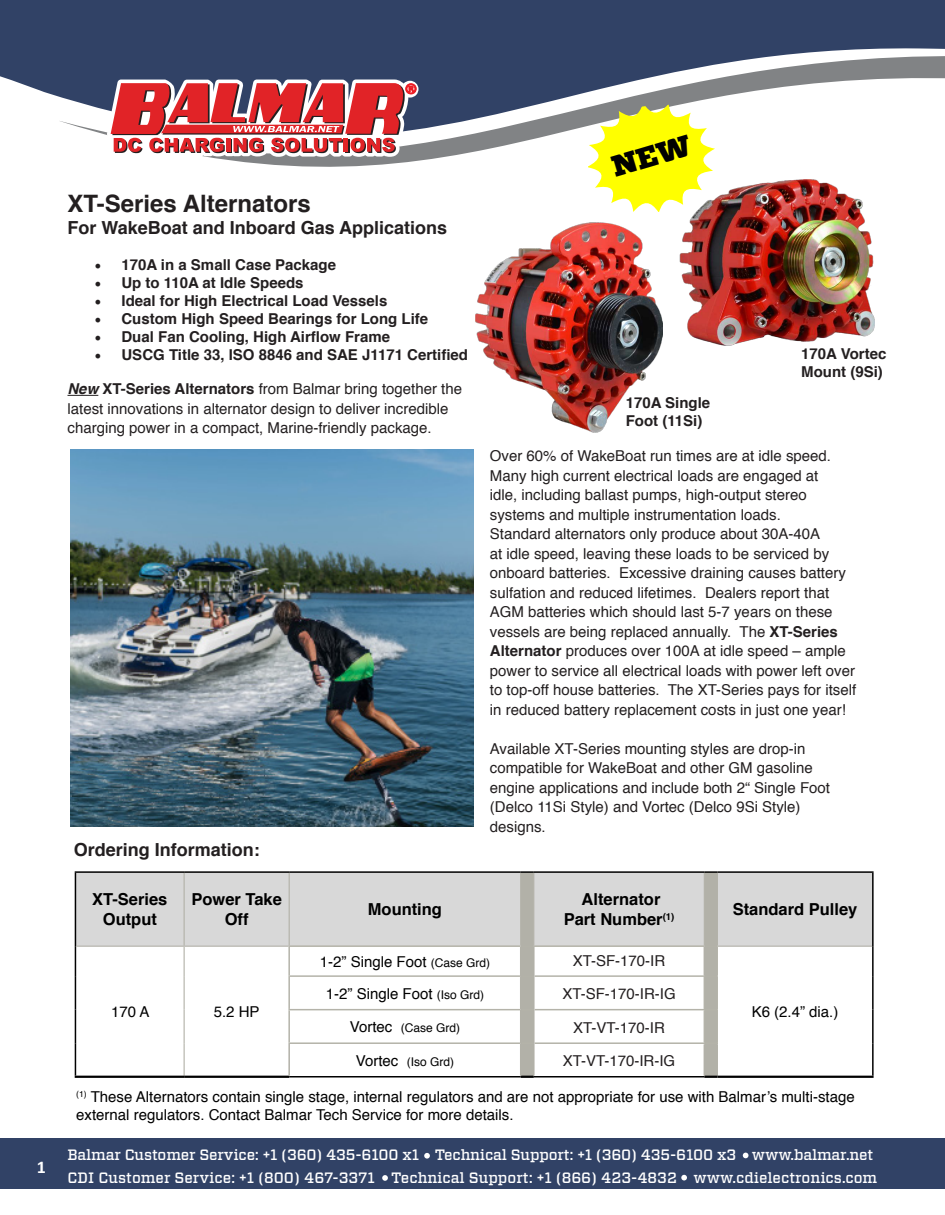
<style>
.page{position:relative;width:945px;height:1215px;background:#fff}
.page>*{position:absolute;margin:0;border:0;box-sizing:border-box;transform-origin:0 0}
.t1{font:700 24px "Helvetica";color:#231f20}
.t2{font:700 18px "Helvetica";color:#231f20}
.t3{font:700 18px "Calibri";color:#fff}
.t4{font:700 16.5px/19.8px "Helvetica";color:#000;text-align:center}
.t5{font:15px/19.5px "Helvetica";color:#231f20}
.t6{font:15px/18px "Helvetica";color:#000}
.t7{font:700 15px/18px "Helvetica";color:#231f20}
.t8{font:500 15px/22.2px "Vitesse";letter-spacing:-.01em;color:#fff}
.t9{font:12px "Helvetica";color:#000}
.s1{font-family:"Minion Pro";font-weight:400;font-size:18px}
.s2{font-weight:700;font-style:italic}
.s3{font-weight:700}
.s4{font-size:12px}
.s5{font-size:15px}
</style>
<div class="page">
<div style="left:0;top:0;width:945px;height:97px;background:#314266"></div>
<svg style="left:59px;top:52px;width:886px;height:115px"></svg>
<svg style="left:107px;top:80px;width:312px;height:77px"></svg>
<div style="left:0;top:1138px;width:945px;height:51px;background:#314266"></div>
<svg style="left:424px;top:1153px;width:6px;height:6px"></svg>
<svg style="left:743px;top:1153px;width:6px;height:5px"></svg>
<svg style="left:382px;top:1175px;width:6px;height:6px"></svg>
<svg style="left:681px;top:1175px;width:6px;height:5px"></svg>
<hr style="left:68px;top:395px;width:30px;height:1px;background:#231f20">
<img style="left:680px;top:179px;width:194px;height:167px">
<img style="left:476px;top:222px;width:187px;height:210px">
<div style="left:76px;top:873px;width:796px;height:73px;background:#d8d8d8"></div>
<hr style="left:75px;top:873px;width:1px;height:73px;background:#000">
<hr style="left:184px;top:873px;width:1px;height:73px;background:#b2b1a8">
<hr style="left:289px;top:873px;width:1px;height:72px;background:#b2b1a8">
<hr style="left:75px;top:871px;width:109px;height:2px;background:#000">
<hr style="left:184px;top:871px;width:105px;height:2px;background:#000">
<hr style="left:289px;top:871px;width:232px;height:2px;background:#000">
<hr style="left:717px;top:871px;width:157px;height:2px;background:#000">
<hr style="left:872px;top:873px;width:2px;height:73px;background:#000">
<hr style="left:75px;top:946px;width:1px;height:30px;background:#000">
<hr style="left:75px;top:976px;width:1px;height:34px;background:#000">
<hr style="left:75px;top:1010px;width:1px;height:33px;background:#000">
<hr style="left:75px;top:1043px;width:1px;height:33px;background:#000">
<svg style="left:184px;top:947px;width:1px;height:29px"></svg>
<hr style="left:184px;top:976px;width:1px;height:34px;background:#b2b1a8">
<hr style="left:184px;top:1010px;width:1px;height:33px;background:#b2b1a8">
<hr style="left:184px;top:1043px;width:1px;height:33px;background:#b2b1a8">
<hr style="left:76px;top:946px;width:108px;height:1px;background:#b2b1a8">
<hr style="left:184px;top:946px;width:104px;height:1px;background:#b2b1a8">
<hr style="left:718px;top:946px;width:154px;height:1px;background:#b2b1a8">
<hr style="left:872px;top:946px;width:2px;height:30px;background:#000">
<hr style="left:872px;top:976px;width:2px;height:34px;background:#000">
<hr style="left:872px;top:1010px;width:2px;height:33px;background:#000">
<hr style="left:872px;top:1043px;width:2px;height:33px;background:#000">
<hr style="left:75px;top:1076px;width:109px;height:2px;background:#000">
<hr style="left:184px;top:1076px;width:105px;height:2px;background:#000">
<hr style="left:717px;top:1076px;width:157px;height:2px;background:#000">
<hr style="left:288px;top:945px;width:233px;height:2px;background:#b4b3a9">
<hr style="left:288px;top:947px;width:2px;height:28px;background:#b4b3a9">
<hr style="left:288px;top:975px;width:232px;height:2px;background:#b4b3a9">
<hr style="left:288px;top:977px;width:2px;height:32px;background:#b4b3a9">
<hr style="left:288px;top:1009px;width:232px;height:1px;background:#b4b3a9">
<hr style="left:288px;top:1010px;width:2px;height:32px;background:#b4b3a9">
<hr style="left:288px;top:1042px;width:232px;height:2px;background:#b4b3a9">
<hr style="left:288px;top:1044px;width:2px;height:32px;background:#b2b1a8">
<hr style="left:289px;top:1076px;width:232px;height:2px;background:#000">
<svg style="left:520px;top:871px;width:198px;height:207px"></svg>
<hr style="left:533px;top:976px;width:2px;height:34px;background:#b2b1a8">
<hr style="left:533px;top:1010px;width:2px;height:33px;background:#b2b1a8">
<hr style="left:533px;top:1043px;width:2px;height:33px;background:#b2b1a8">
<hr style="left:704px;top:1044px;width:1px;height:32px;background:#b2b1a8">
<hr style="left:534px;top:1076px;width:170px;height:2px;background:#000">
<img style="left:70px;top:449px;width:404px;height:377px">
<svg style="left:588px;top:105px;width:127px;height:107px"></svg>
<p class="t3" style="left:37px;top:1160px;width:11px">1</p>
<h1 class="t1" style="left:68px;top:194px;width:245px">XT-Series Alternators</h1>
<p class="t2" style="left:68px;top:220px;width:381px">For WakeBoat and Inboard Gas Applications</p>
<p class="t7" style="left:94px;top:257px;width:243px"><span class="s1">•</span> 170A in a Small Case Package</p>
<p class="t7" style="left:94px;top:275px;width:211px"><span class="s1">•</span> Up to 110A at Idle Speeds</p>
<p class="t7" style="left:94px;top:293px;width:294px"><span class="s1">•</span> Ideal for High Electrical Load Vessels</p>
<p class="t7" style="left:94px;top:311px;width:335px"><span class="s1">•</span> Custom High Speed Bearings for Long Life</p>
<p class="t7" style="left:94px;top:328px;width:297px"><span class="s1">•</span> Dual Fan Cooling, High Airflow Frame</p>
<p class="t7" style="left:94px;top:346px;width:375px"><span class="s1">•</span> USCG Title 33, ISO 8846 and SAE J1171 Certified</p>
<p class="t5" style="left:68px;top:381px;width:396px"><span class="s2">New</span> <span class="s3">XT-Series Alternators</span> from Balmar bring together the latest innovations in alternator design to deliver incredible charging power in a compact, Marine-friendly package.</p>
<p class="t7" style="left:626px;top:395px;width:86px">170A Single<br>Foot (11Si)</p>
<p class="t7" style="left:801px;top:346px;width:87px">170A Vortec<br>Mount (9Si)</p>
<p class="t5" style="left:490px;top:448px;width:368px">Over 60% of WakeBoat run times are at idle speed.<br>Many high current electrical loads are engaged at<br>idle, including ballast pumps, high-output stereo systems and multiple instrumentation loads.<br>Standard alternators only produce about 30A-40A<br>at idle speed, leaving these loads to be serviced by onboard batteries. Excessive draining causes battery sulfation and reduced lifetimes. Dealers report that AGM batteries which should last 5-7 years on these vessels are being replaced annually. The <span class="s3">XT-Series Alternator</span> produces over 100A at idle speed – ample power to service all electrical loads with power left over to top-off house batteries. The XT-Series pays for itself in reduced battery replacement costs in just one year!</p>
<p class="t5" style="left:490px;top:740px;width:342px">Available XT-Series mounting styles are drop-in compatible for WakeBoat and other GM gasoline engine applications and include both 2“ Single Foot (Delco 11Si Style) and Vortec (Delco 9Si Style) designs.</p>
<p class="t2" style="left:74px;top:843px;width:188px">Ordering Information:</p>
<p class="t4" style="left:92px;top:891px;width:77px">XT-Series<br>Output</p>
<p class="t4" style="left:191px;top:890px;width:92px">Power Take<br>Off</p>
<p class="t4" style="left:368px;top:901px;width:76px">Mounting</p>
<p class="t4" style="left:564px;top:891px;width:112px">Alternator<br>Part Number<sup>(1)</sup></p>
<p class="t4" style="left:733px;top:901px;width:126px">Standard Pulley</p>
<p class="t6" style="left:320px;top:954px;width:172px">1-2” Single Foot <span class="s4">(Case Grd)</span></p>
<p class="t5" style="left:573px;top:952px;width:94px">XT-SF-170-IR</p>
<p class="t6" style="left:326px;top:986px;width:160px">1-2” Single Foot <span class="s4">(Iso Grd)</span></p>
<p class="t5" style="left:562px;top:986px;width:115px">XT-SF-170-IR-IG</p>
<p class="t9" style="left:350px;top:1023px;width:112px"><span class="s5">Vortec</span> (Case Grd)</p>
<p class="t5" style="left:573px;top:1019px;width:93px">XT-VT-170-IR</p>
<p class="t9" style="left:356px;top:1057px;width:100px"><span class="s5">Vortec</span> (Iso Grd)</p>
<p class="t5" style="left:563px;top:1053px;width:114px">XT-VT-170-IR-IG</p>
<p class="t6" style="left:76px;top:1089px;width:780px"><sup>(1)</sup> These Alternators contain single stage, internal regulators and are not appropriate for use with Balmar’s multi-stage external regulators. Contact Balmar Tech Service for more details.</p>
<p class="t6" style="left:752px;top:1004px;width:88px">K6 (2.4” dia.)</p>
<p class="t6" style="left:111px;top:1004px;width:40px">170 A</p>
<p class="t6" style="left:214px;top:1004px;width:47px">5.2 HP</p>
<p class="t8" style="left:68px;top:1145px;width:811px">Balmar Customer Service: +1 (360) 435-6100 x1 Technical Support: +1 (360) 435-6100 x3 www.balmar.net<br>CDI Customer Service: +1 (800) 467-3371 Technical Support: +1 (866) 423-4832 www.cdielectronics.com</p>
</div>
